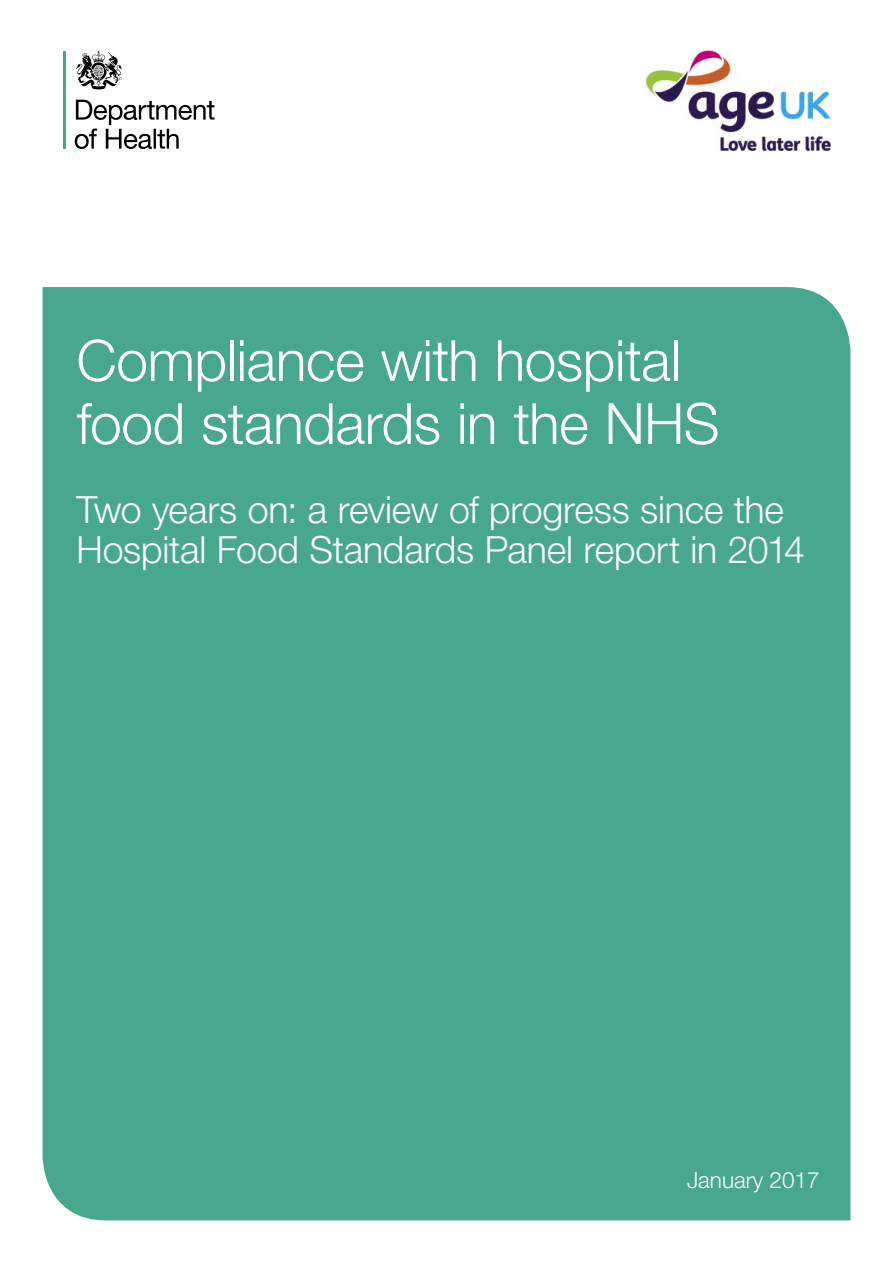
<style>
.page{position:relative;width:893px;height:1263px;background:#fff}
.page>*{position:absolute;margin:0;border:0;box-sizing:border-box;transform-origin:0 0}
.Cover_Title{font:300 57px/63px "Helvetica Neue LT Std";letter-spacing:-.01em;color:#fff}
.A_Chapter_heading{font:300 37.5px/40.5px "Helvetica Neue LT Std";letter-spacing:-.005em;color:#fff}
.t1{font:300 22.5px "Helvetica Neue LT Std";color:#fff}
</style>
<div class="page">
<div style="left:43px;top:287px;width:807px;height:933px;background:#47a88f"></div>
<svg style="left:76px;top:51px;width:47px;height:38px"></svg>
<svg style="left:75px;top:100px;width:139px;height:49px"></svg>
<hr style="left:64px;top:51px;width:2px;height:98px;background:#47a88f">
<img style="left:645px;top:50px;width:186px;height:102px">
<h1 class="Cover_Title" style="left:77px;top:328px;width:644px">Compliance with hospital food standards in the NHS</h1>
<h1 class="A_Chapter_heading" style="left:77px;top:488px;width:730px">Two years on: a review of progress since the<br>Hospital Food Standards Panel report in 2014</h1>
<p class="t1" style="left:687px;top:1166px;width:134px">January 2017</p>
</div>
